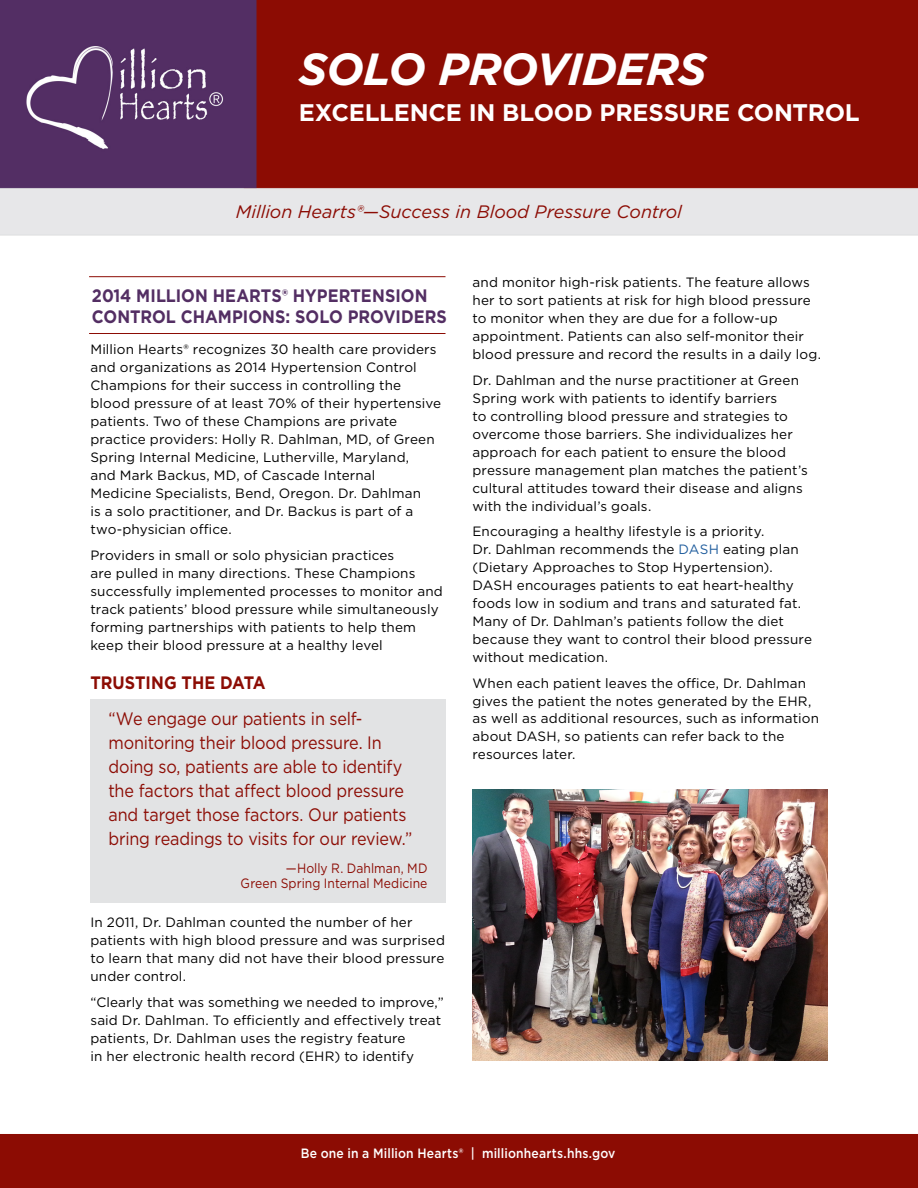
<style>
.page{position:relative;width:918px;height:1188px;background:#fff}
.page>*{position:absolute;margin:0;border:0;box-sizing:border-box;transform-origin:0 0}
.t1{font:italic 700 45px "Gotham";letter-spacing:-.015em;color:#fff}
.t2{font:700 24px "Gotham";letter-spacing:-.01em;color:#fff}
.t3{font:18px/24px "Gotham";letter-spacing:-.01em;color:#8c0c04;scale:.9 1}
.t4{font:700 18px/21px "Gotham";color:#532e63;scale:.9 1}
.t5{font:italic 18px "Gotham";color:#8c0c04}
.t6{font:700 18px "Gotham";letter-spacing:-.005em;color:#8c0c04;scale:.9 1}
.t7{font:13.5px/18px "Gotham";letter-spacing:.01em;color:#000}
.t8{font:13.5px/15px "Gotham";letter-spacing:.005em;color:#8c0c04;text-align:right;scale:.9 1}
.t9{font:500 13.5px "Gotham";letter-spacing:.015em;color:#fff;scale:.9 1}
.s1{color:#215e9e}
</style>
<div class="page">
<img style="left:0;top:0;width:918px;height:1188px">
<div style="left:90px;top:699px;width:356px;height:204px;background:#e2e3e4"></div>
<img style="left:13px;top:39px;width:229px;height:130px">
<hr style="left:89px;top:276px;width:357px;height:1px;background:#8c0c04">
<img style="left:472px;top:789px;width:356px;height:272px">
<hr style="left:89px;top:333px;width:357px;height:1px;background:#8c0c04">
<h1 class="t1" style="left:299px;top:39px;width:409px">SOLO PROVIDERS</h1>
<h1 class="t2" style="left:299px;top:96px;width:562px">EXCELLENCE IN BLOOD PRESSURE CONTROL</h1>
<p class="t5" style="left:236px;top:200px;width:448px">Million Hearts®—Success in Blood Pressure Control</p>
<h2 class="t4" style="left:92px;top:285px;width:396px">2014 MILLION HEARTS® HYPERTENSION<br>CONTROL CHAMPIONS: SOLO PROVIDERS</h2>
<p class="t7" style="left:90px;top:340px;width:352px">Million Hearts® recognizes 30 health care providers and organizations as 2014 Hypertension Control Champions for their success in controlling the blood pressure of at least 70% of their hypertensive patients. Two of these Champions are private practice providers: Holly R. Dahlman, MD, of Green Spring Internal Medicine, Lutherville, Maryland,<br>and Mark Backus, MD, of Cascade Internal<br>Medicine Specialists, Bend, Oregon. Dr. Dahlman<br>is a solo practitioner, and Dr. Backus is part of a two-physician office.</p>
<p class="t7" style="left:90px;top:546px;width:354px">Providers in small or solo physician practices<br>are pulled in many directions. These Champions successfully implemented processes to monitor and track patients’ blood pressure while simultaneously forming partnerships with patients to help them keep their blood pressure at a healthy level</p>
<h3 class="t6" style="left:90px;top:671px;width:196px">TRUSTING THE DATA</h3>
<p class="t3" style="left:108px;top:706px;width:339px">“We engage our patients in self&shy;monitoring their blood pressure. In doing so, patients are able to identify the factors that affect blood pressure and target those factors. Our patients bring readings to visits for our review.”</p>
<p class="t8" style="left:241px;top:861px;width:209px">—Holly R. Dahlman, MD<br>Green Spring Internal Medicine</p>
<p class="t7" style="left:90px;top:913px;width:356px">In 2011, Dr. Dahlman counted the number of her patients with high blood pressure and was surprised to learn that many did not have their blood pressure under control.</p>
<p class="t7" style="left:90px;top:993px;width:355px">“Clearly that was something we needed to improve,” said Dr. Dahlman. To efficiently and effectively treat patients, Dr. Dahlman uses the registry feature<br>in her electronic health record (EHR) to identify</p>
<p class="t7" style="left:472px;top:273px;width:350px">and monitor high-risk patients. The feature allows her to sort patients at risk for high blood pressure to monitor when they are due for a follow-up appointment. Patients can also self-monitor their blood pressure and record the results in a daily log.</p>
<p class="t7" style="left:472px;top:371px;width:337px">Dr. Dahlman and the nurse practitioner at Green Spring work with patients to identify barriers<br>to controlling blood pressure and strategies to overcome those barriers. She individualizes her approach for each patient to ensure the blood pressure management plan matches the patient’s cultural attitudes toward their disease and aligns with the individual’s goals.</p>
<p class="t7" style="left:472px;top:522px;width:341px">Encouraging a healthy lifestyle is a priority.<br>Dr. Dahlman recommends the <span class="s1">DASH</span> eating plan (Dietary Approaches to Stop Hypertension).<br>DASH encourages patients to eat heart-healthy foods low in sodium and trans and saturated fat.<br>Many of Dr. Dahlman’s patients follow the diet because they want to control their blood pressure without medication.</p>
<p class="t7" style="left:472px;top:673px;width:348px">When each patient leaves the office, Dr. Dahlman gives the patient the notes generated by the EHR, as well as additional resources, such as information about DASH, so patients can refer back to the resources later.</p>
<p class="t9" style="left:301px;top:1145px;width:351px">Be one in a Million Hearts® | millionhearts.hhs.gov</p>
</div>
